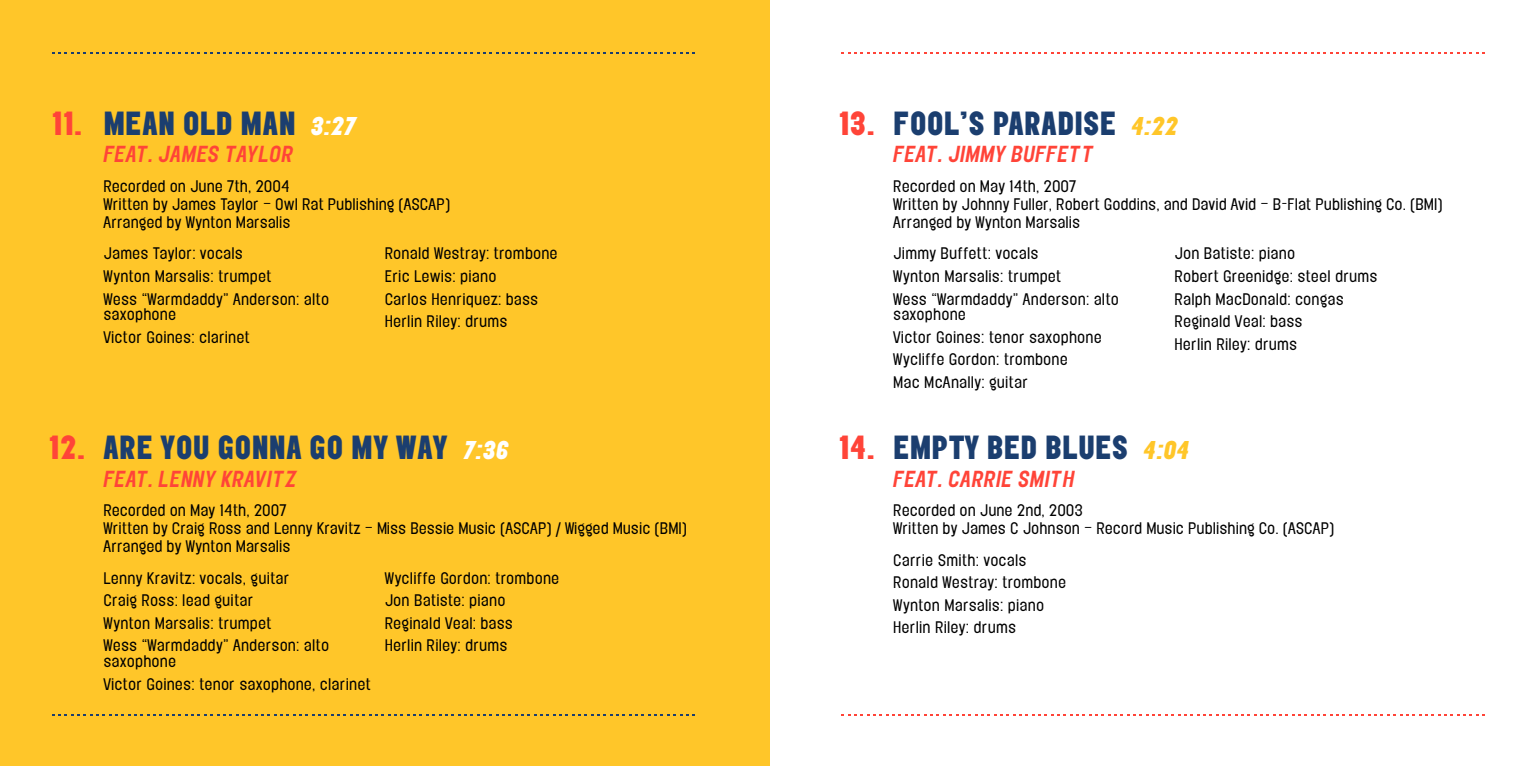
<style>
.page{position:relative;width:1539px;height:766px;background:#fff}
.page>*{position:absolute;margin:0;border:0;box-sizing:border-box;transform-origin:0 0}
.t1{font:900 29.25px "Elephant";color:#1b3e6f}
.t2{font:italic 500 20.25px "Elephant";color:#ff4438}
.t3{font:300 14.62px/22.5px "Elephant";color:#000}
.s1{color:#ff4438}
.s2{font-style:italic;font-size:22.5px;color:#fff}
.s3{font-style:italic;font-size:22.5px;color:#ffc629}
</style>
<div class="page">
<div style="left:0;top:0;width:770px;height:765px;background:#ffc629"></div>
<svg style="left:52px;top:52px;width:643px;height:1px"></svg>
<svg style="left:52px;top:714px;width:643px;height:1px"></svg>
<svg style="left:841px;top:52px;width:644px;height:1px"></svg>
<svg style="left:841px;top:714px;width:644px;height:1px"></svg>
<h1 class="t1" style="left:52px;top:111px;width:307px"><span class="s1">11.</span> MEAN OLD MAN <span class="s2">3:27</span></h1>
<h2 class="t2" style="left:104px;top:143px;width:192px">FEAT. JAMES TAYLOR</h2>
<p class="t3" style="left:104px;top:178px;width:348px;line-height:18px">Recorded on June 7th, 2004<br>Written by James Taylor – Owl Rat Publishing (ASCAP)<br>Arranged by Wynton Marsalis</p>
<p class="t3" style="left:104px;top:243px;width:227px">James Taylor: vocals<br>Wynton Marsalis: trumpet<br>Wess “Warmdaddy” Anderson: alto</p>
<p class="t3" style="left:104px;top:304px;width:148px">saxophone<br>Victor Goines: clarinet</p>
<p class="t3" style="left:385px;top:243px;width:175px">Ronald Westray: trombone<br>Eric Lewis: piano<br>Carlos Henriquez: bass<br>Herlin Riley: drums</p>
<h1 class="t1" style="left:49px;top:435px;width:462px"><span class="s1">12.</span> ARE YOU GONNA GO MY WAY <span class="s2">7:36</span></h1>
<h2 class="t2" style="left:104px;top:467px;width:195px">FEAT. LENNY KRAVITZ</h2>
<p class="t3" style="left:104px;top:502px;width:585px;line-height:18px">Recorded on May 14th, 2007<br>Written by Craig Ross and Lenny Kravitz – Miss Bessie Music (ASCAP) / Wigged Music (BMI)<br>Arranged by Wynton Marsalis</p>
<p class="t3" style="left:104px;top:567px;width:227px">Lenny Kravitz: vocals, guitar<br>Craig Ross: lead guitar<br>Wynton Marsalis: trumpet<br>Wess “Warmdaddy” Anderson: alto</p>
<p class="t3" style="left:104px;top:651px;width:269px">saxophone<br>Victor Goines: tenor saxophone, clarinet</p>
<p class="t3" style="left:385px;top:567px;width:176px">Wycliffe Gordon: trombone<br>Jon Batiste: piano<br>Reginald Veal: bass<br>Herlin Riley: drums</p>
<h1 class="t1" style="left:838px;top:111px;width:342px"><span class="s1">13.</span> FOOL’S PARADISE <span class="s3">4:22</span></h1>
<h2 class="t2" style="left:893px;top:143px;width:202px">FEAT. JIMMY BUFFETT</h2>
<p class="t3" style="left:893px;top:178px;width:551px;line-height:18px">Recorded on May 14th, 2007<br>Written by Johnny Fuller, Robert Goddins, and David Avid – B-Flat Publishing Co. (BMI)<br>Arranged by Wynton Marsalis</p>
<p class="t3" style="left:893px;top:243px;width:227px">Jimmy Buffett: vocals<br>Wynton Marsalis: trumpet<br>Wess “Warmdaddy” Anderson: alto</p>
<p class="t3" style="left:893px;top:304px;width:210px">saxophone<br>Victor Goines: tenor saxophone<br>Wycliffe Gordon: trombone<br>Mac McAnally: guitar</p>
<p class="t3" style="left:1174px;top:243px;width:205px">Jon Batiste: piano<br>Robert Greenidge: steel drums<br>Ralph MacDonald: congas<br>Reginald Veal: bass<br>Herlin Riley: drums</p>
<h1 class="t1" style="left:838px;top:435px;width:353px"><span class="s1">14.</span> EMPTY BED BLUES <span class="s3">4:04</span></h1>
<h2 class="t2" style="left:893px;top:467px;width:183px">FEAT. CARRIE SMITH</h2>
<p class="t3" style="left:893px;top:502px;width:443px;line-height:18px">Recorded on June 2nd, 2003<br>Written by James C Johnson – Record Music Publishing Co. (ASCAP)</p>
<p class="t3" style="left:893px;top:549px;width:175px">Carrie Smith: vocals<br>Ronald Westray: trombone<br>Wynton Marsalis: piano<br>Herlin Riley: drums</p>
</div>
